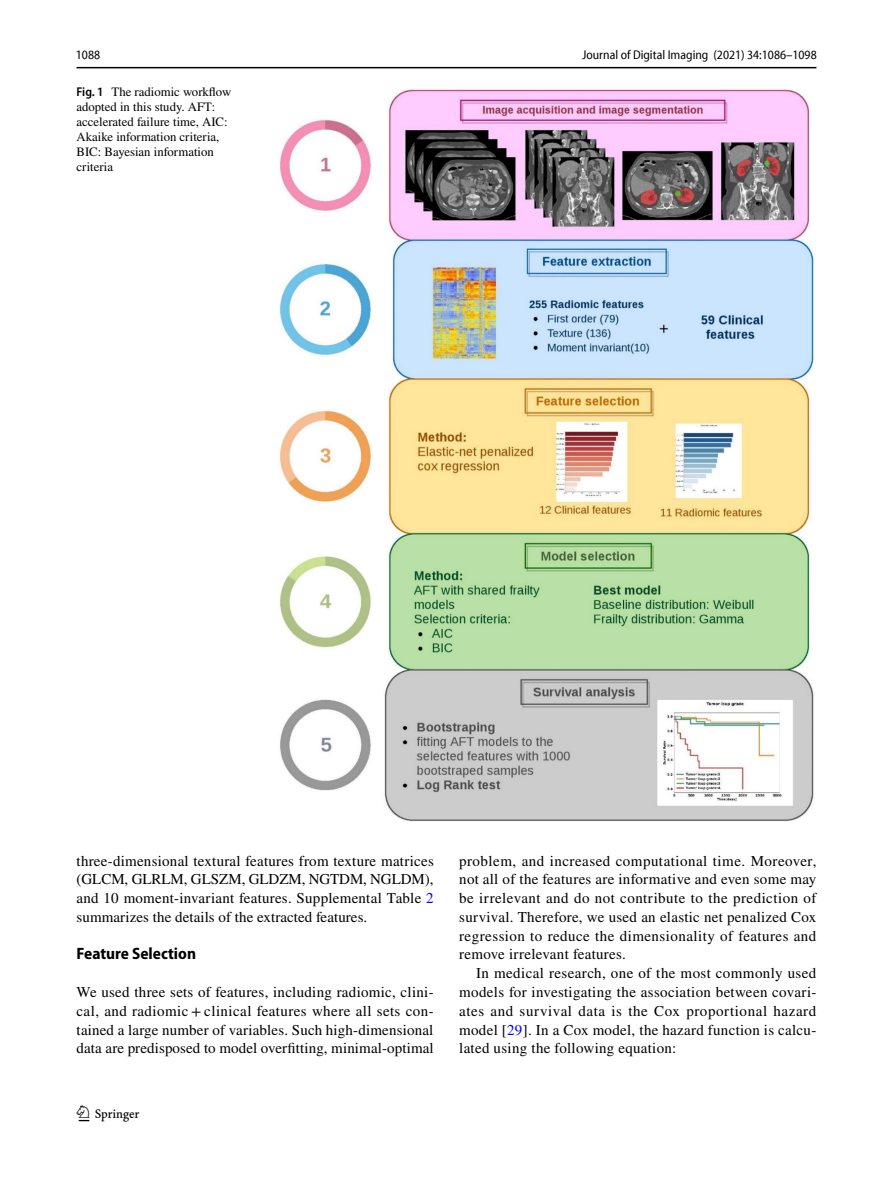
<style>
.page{position:relative;width:893px;height:1187px;background:#fff}
.page>*{position:absolute;margin:0;border:0;box-sizing:border-box;transform-origin:0 0}
.t1{font:22.5px "Springnew Regular 2";color:#000}
.t2{font:700 semi-condensed 16.5px "Myriad Pro";color:#000}
.t3{font:15px/18.8px "STIX";letter-spacing:.01em;color:#000;text-align:justify}
.t4{font:12.75px/15px "STIX";color:#000}
.t5{font:semi-condensed 12.75px "Myriad Pro Unic";color:#000}
.s1{font-family:"Myriad Pro";font-weight:600;font-stretch:semi-condensed}
.s2{color:#00f}
</style>
<div class="page">
<hr style="left:77px;top:67px;width:739px;height:1px;background:#000">
<img style="left:279px;top:89px;width:535px;height:733px">
<p class="t5" style="left:76px;top:50px;width:26px">1088</p>
<p class="t5" style="left:582px;top:50px;width:236px">Journal of Digital Imaging (2021) 34:1086–1098</p>
<p class="t4" style="left:77px;top:85px;width:156px"><span class="s1">Fig. 1</span> The radiomic workflow adopted in this study. AFT: accelerated failure time, AIC:<br>Akaike information criteria,<br>BIC: Bayesian information criteria</p>
<p class="t3" style="left:77px;top:852px;width:359px">three-dimensional textural features from texture matrices (GLCM, GLRLM, GLSZM, GLDZM, NGTDM, NGLDM), and 10 moment-invariant features. Supplemental Table <span class="s2">2 </span>summarizes the details of the extracted features.</p>
<p class="t2" style="left:77px;top:944px;width:121px">Feature Selection</p>
<p class="t3" style="left:77px;top:983px;width:359px">We used three sets of features, including radiomic, clini&shy;cal, and radiomic + clinical features where all sets con&shy;tained a large number of variables. Such high-dimensional data are predisposed to model overfitting, minimal-optimal</p>
<h1 class="t1" style="left:79px;top:1105px;width:62px">1 3</h1>
<p class="t3" style="left:459px;top:852px;width:359px">problem, and increased computational time. Moreover, not all of the features are informative and even some may be irrelevant and do not contribute to the prediction of survival. Therefore, we used an elastic net penalized Cox regression to reduce the dimensionality of features and remove irrelevant features.</p>
<p class="t3" style="left:459px;top:964px;width:359px;text-indent:17px">In medical research, one of the most commonly used models for investigating the association between covari&shy;ates and survival data is the Cox proportional hazard model [<span class="s2">29</span>]. In a Cox model, the hazard function is calcu&shy;lated using the following equation:</p>
</div>
